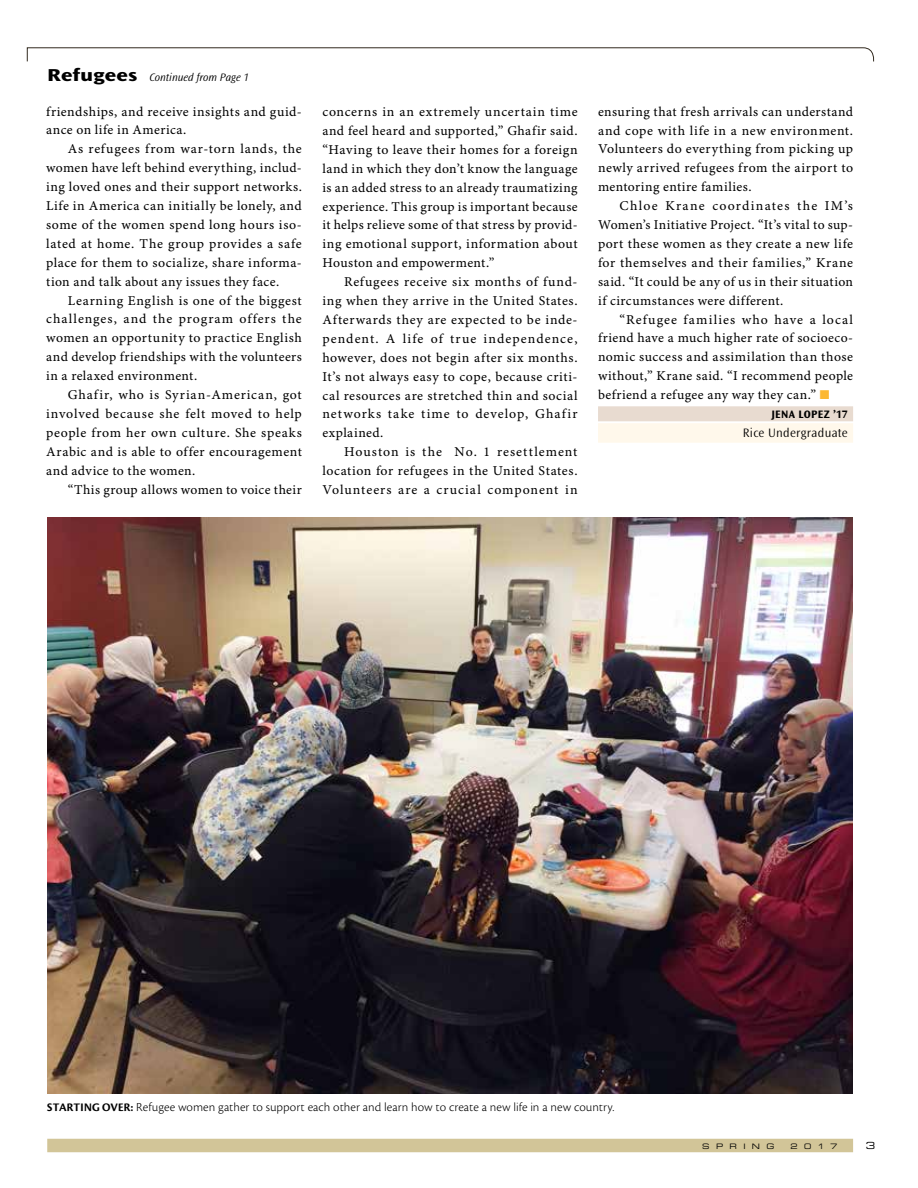
<style>
.page{position:relative;width:918px;height:1188px;background:#fff}
.page>*{position:absolute;margin:0;border:0;box-sizing:border-box;transform-origin:0 0}
.t1{font:13.5px/18.9px "Minion Pro Capt";letter-spacing:.035em;color:#000;text-align:justify}
.t2{font:12.75px "Cronos Pro Lt Capt";letter-spacing:.005em;color:#000}
.t3{font:300 12.75px "Ocean Sans Std";letter-spacing:.02em;color:#000}
.t4{font:italic 300 11.25px "Ocean Sans Std";color:#000}
.t5{font:700 11.25px "Ocean Sans Std";letter-spacing:.03em;color:#000}
.t6{font:9.75px "Eurostile LT Std Ex 2";color:#000}
.t7{font:7.5px "Eurostile LT Std Ex 2";letter-spacing:.85em;color:#000}
.s1{font-weight:800;font-style:normal;font-stretch:expanded;font-size:18px}
.s2{color:#fcb833}
.s3{font-family:"Cronos Pro Bold Disp";font-size:12px}
</style>
<div class="page">
<svg style="left:27px;top:47px;width:848px;height:15px"></svg>
<div style="left:47px;top:1139px;width:806px;height:13px;background:#d2c598"></div>
<img style="left:47px;top:518px;width:805px;height:576px">
<div style="left:598px;top:406px;width:255px;height:15px;background:#e8dbd0"></div>
<div style="left:598px;top:423px;width:255px;height:20px;background:#fff8eb"></div>
<p class="t4" style="left:48px;top:71px;width:203px"><span class="s1">Refugees</span> Continued from Page 1</p>
<p class="t1" style="left:46px;top:102px;width:257px">friendships, and receive insights and guid&shy;ance on life in America.</p>
<p class="t1" style="left:46px;top:140px;width:257px;text-indent:22px">As refugees from war-torn lands, the women have left behind everything, includ&shy;ing loved ones and their support networks.<br>Life in America can initially be lonely, and some of the women spend long hours iso&shy;lated at home. The group provides a safe place for them to socialize, share informa&shy;tion and talk about any issues they face.</p>
<p class="t1" style="left:46px;top:291px;width:257px;text-indent:22px">Learning English is one of the biggest challenges, and the program offers the women an opportunity to practice English and develop friendships with the volunteers in a relaxed environment.</p>
<p class="t1" style="left:46px;top:386px;width:257px;text-indent:22px">Ghafir, who is Syrian-American, got involved because she felt moved to help people from her own culture. She speaks Arabic and is able to offer encouragement and advice to the women.</p>
<p class="t1" style="left:68px;top:480px;width:236px">“This group allows women to voice their</p>
<p class="t1" style="left:322px;top:103px;width:257px">concerns in an extremely uncertain time and feel heard and supported,” Ghafir said. “Having to leave their homes for a foreign land in which they don’t know the language is an added stress to an already traumatizing experience. This group is important because it helps relieve some of that stress by provid&shy;ing emotional support, information about Houston and empowerment.”</p>
<p class="t1" style="left:322px;top:273px;width:257px;text-indent:22px">Refugees receive six months of fund&shy;ing when they arrive in the United States.<br>Afterwards they are expected to be inde&shy;pendent. A life of true independence, however, does not begin after six months.<br>It’s not always easy to cope, because criti&shy;cal resources are stretched thin and social networks take time to develop, Ghafir explained.</p>
<p class="t1" style="left:322px;top:443px;width:257px;text-indent:22px">Houston is the No. 1 resettlement location for refugees in the United States.<br>Volunteers are a crucial component in</p>
<p class="t1" style="left:598px;top:103px;width:257px">ensuring that fresh arrivals can understand and cope with life in a new environment.<br>Volunteers do everything from picking up newly arrived refugees from the airport to mentoring entire families.</p>
<p class="t1" style="left:598px;top:197px;width:257px;text-indent:22px">Chloe Krane coordinates the IM’s Women’s Initiative Project. “It’s vital to sup&shy;port these women as they create a new life for themselves and their families,” Krane said. “It could be any of us in their situation if circumstances were different.</p>
<p class="t1" style="left:598px;top:310px;width:257px;text-indent:22px">“Refugee families who have a local friend have a much higher rate of socioeco&shy;nomic success and assimilation than those without,” Krane said. “I recommend people befriend a refugee any way they can.” <span class="s2">■</span></p>
<p class="t5" style="left:771px;top:408px;width:78px">JENA LOPEZ ’17</p>
<p class="t3" style="left:743px;top:426px;width:106px">Rice Undergraduate</p>
<p class="t2" style="left:47px;top:1100px;width:569px"><span class="s3">STARTING OVER:</span> Refugee women gather to support each other and learn how to create a new life in a new country.</p>
<p class="t7" style="left:702px;top:1141px;width:74px">SPRING</p>
<p class="t7" style="left:791px;top:1141px;width:49px">2017</p>
<p class="t6" style="left:866px;top:1139px;width:11px">3</p>
</div>
